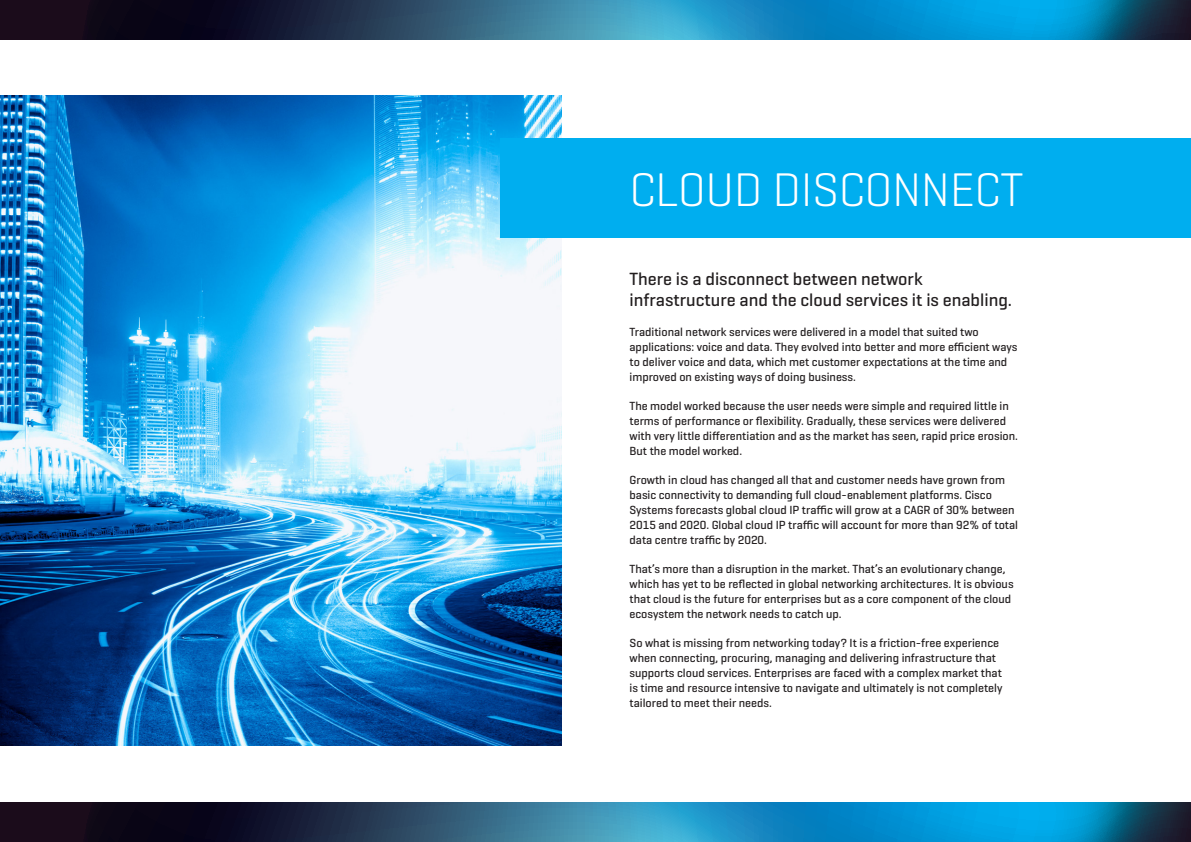
<style>
.page{position:relative;width:1191px;height:842px;background:#fff}
.page>*{position:absolute;margin:0;border:0;box-sizing:border-box;transform-origin:0 0}
.t1{font:300 48px "Geogrotesque";letter-spacing:-.01em;color:#fff}
.t2{font:500 18px/21px "Geogrotesque";color:#231f20}
.t3{font:500 12px/15px "Geogrotesque";color:#231f20}
</style>
<div class="page">
<svg style="left:0;top:0;width:1191px;height:39px;background:#1a5e83"></svg>
<svg style="left:0;top:803px;width:1191px;height:39px;background:#195e84"></svg>
<img style="left:0;top:95px;width:561px;height:651px">
<div style="left:501px;top:139px;width:690px;height:99px;background:#00aeef"></div>
<p class="t1" style="left:629px;top:160px;width:395px">CLOUD DISCONNECT</p>
<p class="t2" style="left:629px;top:268px;width:384px">There is a disconnect between network infrastructure and the cloud services it is enabling.</p>
<p class="t3" style="left:629px;top:324px;width:389px">Traditional network services were delivered in a model that suited two applications: voice and data. They evolved into better and more efficient ways to deliver voice and data, which met customer expectations at the time and improved on existing ways of doing business.</p>
<p class="t3" style="left:629px;top:398px;width:390px">The model worked because the user needs were simple and required little in terms of performance or flexibility. Gradually, these services were delivered with very little differentiation and as the market has seen, rapid price erosion.<br>But the model worked.</p>
<p class="t3" style="left:629px;top:472px;width:390px">Growth in cloud has changed all that and customer needs have grown from basic connectivity to demanding full cloud-enablement platforms. Cisco Systems forecasts global cloud IP traffic will grow at a CAGR of 30% between 2015 and 2020. Global cloud IP traffic will account for more than 92% of total data centre traffic by 2020.</p>
<p class="t3" style="left:629px;top:561px;width:385px">That’s more than a disruption in the market. That’s an evolutionary change, which has yet to be reflected in global networking architectures. It is obvious that cloud is the future for enterprises but as a core component of the cloud ecosystem the network needs to catch up.</p>
<p class="t3" style="left:629px;top:635px;width:374px">So what is missing from networking today? It is a friction-free experience when connecting, procuring, managing and delivering infrastructure that supports cloud services. Enterprises are faced with a complex market that is time and resource intensive to navigate and ultimately is not completely tailored to meet their needs.</p>
</div>
